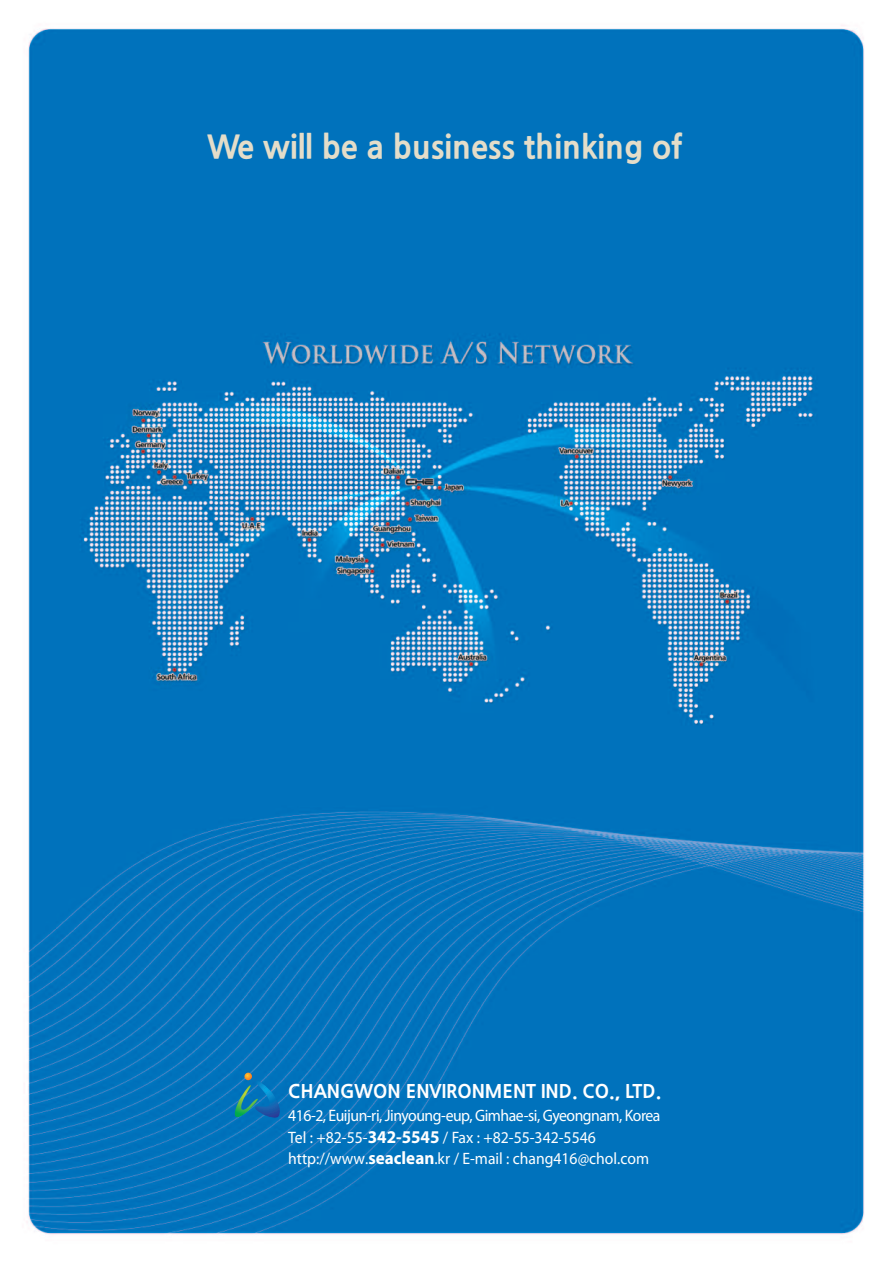
<style>
.page{position:relative;width:893px;height:1263px;background:#fff}
.page>*{position:absolute;margin:0;border:0;box-sizing:border-box;transform-origin:0 0}
.t1{font:700 31.5px "Nanum Gothic OTF Extra";color:#e4ddc9}
.t2{font:700 18.15px "Nanum Gothic OTF Extra";color:#fff}
.t3{font:16.5px/21.9px "Myriad Pro";letter-spacing:-.03em;color:#fff;scale:.95 1}
.s1{font-weight:700;font-size:18px}
</style>
<div class="page">
<img style="left:26px;top:25px;width:838px;height:1210px">
<svg style="left:233px;top:1073px;width:49px;height:47px;background:#1278ae"></svg>
<p class="t1" style="left:207px;top:128px;width:477px">We will be a business thinking of</p>
<p class="t2" style="left:288px;top:1080px;width:374px">CHANGWON ENVIRONMENT IND. CO., LTD.</p>
<p class="t3" style="left:288px;top:1105px;width:393px">416-2, Euijun-ri, Jinyoung-eup, Gimhae-si, Gyeongnam, Korea<br>Tel : +82-55-<span class="s1">342-5545</span> / Fax : +82-55-342-5546 http://www.<span class="s1">seaclean</span>.kr / E-mail : chang416@chol.com</p>
</div>
